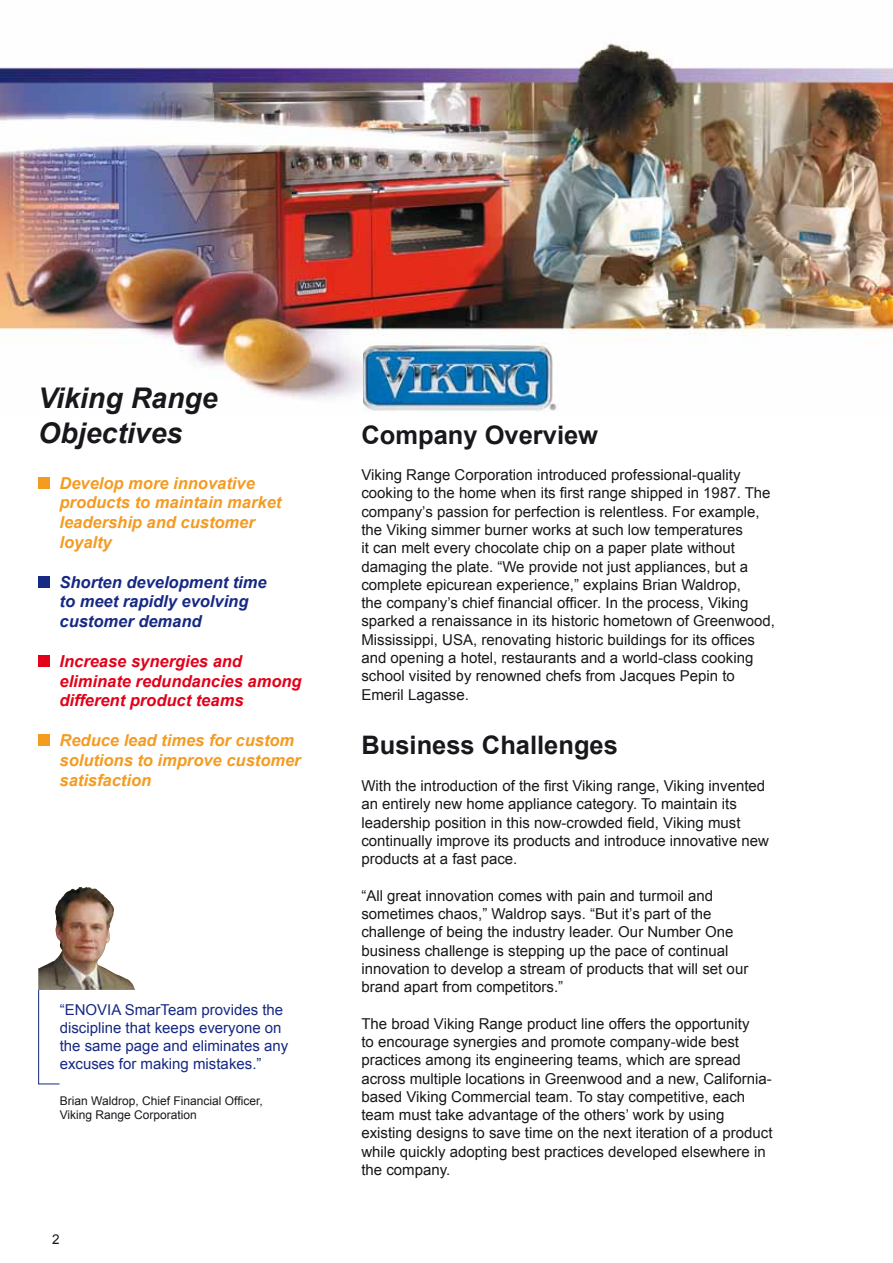
<style>
.page{position:relative;width:893px;height:1263px;background:#fff}
.page>*{position:absolute;margin:0;border:0;box-sizing:border-box;transform-origin:0 0}
.t1{font:italic 700 28.5px/34.2px "Arial";color:#1a171c}
.t2{font:700 25.5px "Arial";color:#1a171c}
.t3{font:italic 700 16.5px/19.8px "Arial";color:#f49b22}
.t4{font:italic 700 16.5px/19.8px "Arial";color:#e2001a}
.t5{font:italic 700 16.5px/19.8px "Arial";color:#162983}
.t6{font:15px/18.3px "Arial";color:#1a171c}
.t7{font:15px/18px "Arial";color:#162983}
.t8{font:13.5px "Arial";color:#1a171c}
.t9{font:12px/14.4px "Arial";color:#1a171c}
</style>
<div class="page">
<img style="left:0;top:43px;width:893px;height:367px">
<div style="left:38px;top:576px;width:12px;height:12px;background:#162983"></div>
<div style="left:38px;top:477px;width:12px;height:12px;background:#f49b22"></div>
<div style="left:38px;top:655px;width:12px;height:12px;background:#e2001a"></div>
<svg style="left:38px;top:990px;width:22px;height:95px"></svg>
<div style="left:38px;top:734px;width:12px;height:12px;background:#f49b22"></div>
<img style="left:364px;top:343px;width:195px;height:69px">
<img style="left:38px;top:887px;width:97px;height:103px">
<h1 class="t1" style="left:38px;top:382px;width:181px">Viking Range<br>Objectives</h1>
<p class="t3" style="left:60px;top:473px;width:223px">Develop more innovative products to maintain market leadership and customer loyalty</p>
<p class="t5" style="left:60px;top:572px;width:209px">Shorten development time to meet rapidly evolving customer demand</p>
<p class="t4" style="left:60px;top:652px;width:244px">Increase synergies and eliminate redundancies among different product teams</p>
<p class="t3" style="left:60px;top:731px;width:243px">Reduce lead times for custom solutions to improve customer satisfaction</p>
<p class="t7" style="left:60px;top:1001px;width:230px">“ENOVIA SmarTeam provides the discipline that keeps everyone on the same page and eliminates any excuses for making mistakes.”</p>
<p class="t9" style="left:60px;top:1093px;width:204px">Brian Waldrop, Chief Financial Officer,<br>Viking Range Corporation</p>
<p class="t8" style="left:52px;top:1230px;width:9px">2</p>
<h2 class="t2" style="left:361px;top:418px;width:238px">Company Overview</h2>
<p class="t6" style="left:361px;top:466px;width:415px">Viking Range Corporation introduced professional-quality cooking to the home when its first range shipped in 1987. The company’s passion for perfection is relentless. For example, the Viking simmer burner works at such low temperatures<br>it can melt every chocolate chip on a paper plate without damaging the plate. “We provide not just appliances, but a complete epicurean experience,” explains Brian Waldrop,<br>the company’s chief financial officer. In the process, Viking sparked a renaissance in its historic hometown of Greenwood, Mississippi, USA, renovating historic buildings for its offices and opening a hotel, restaurants and a world-class cooking school visited by renowned chefs from Jacques Pepin to Emeril Lagasse.</p>
<h2 class="t2" style="left:361px;top:729px;width:258px">Business Challenges</h2>
<p class="t6" style="left:361px;top:777px;width:409px">With the introduction of the first Viking range, Viking invented an entirely new home appliance category. To maintain its leadership position in this now-crowded field, Viking must continually improve its products and introduce innovative new products at a fast pace.</p>
<p class="t6" style="left:361px;top:886px;width:389px">“All great innovation comes with pain and turmoil and sometimes chaos,” Waldrop says. “But it’s part of the challenge of being the industry leader. Our Number One business challenge is stepping up the pace of continual innovation to develop a stream of products that will set our brand apart from competitors.”</p>
<p class="t6" style="left:361px;top:1014px;width:413px">The broad Viking Range product line offers the opportunity<br>to encourage synergies and promote company-wide best practices among its engineering teams, which are spread across multiple locations in Greenwood and a new, California&shy;based Viking Commercial team. To stay competitive, each team must take advantage of the others’ work by using existing designs to save time on the next iteration of a product while quickly adopting best practices developed elsewhere in the company.</p>
</div>
